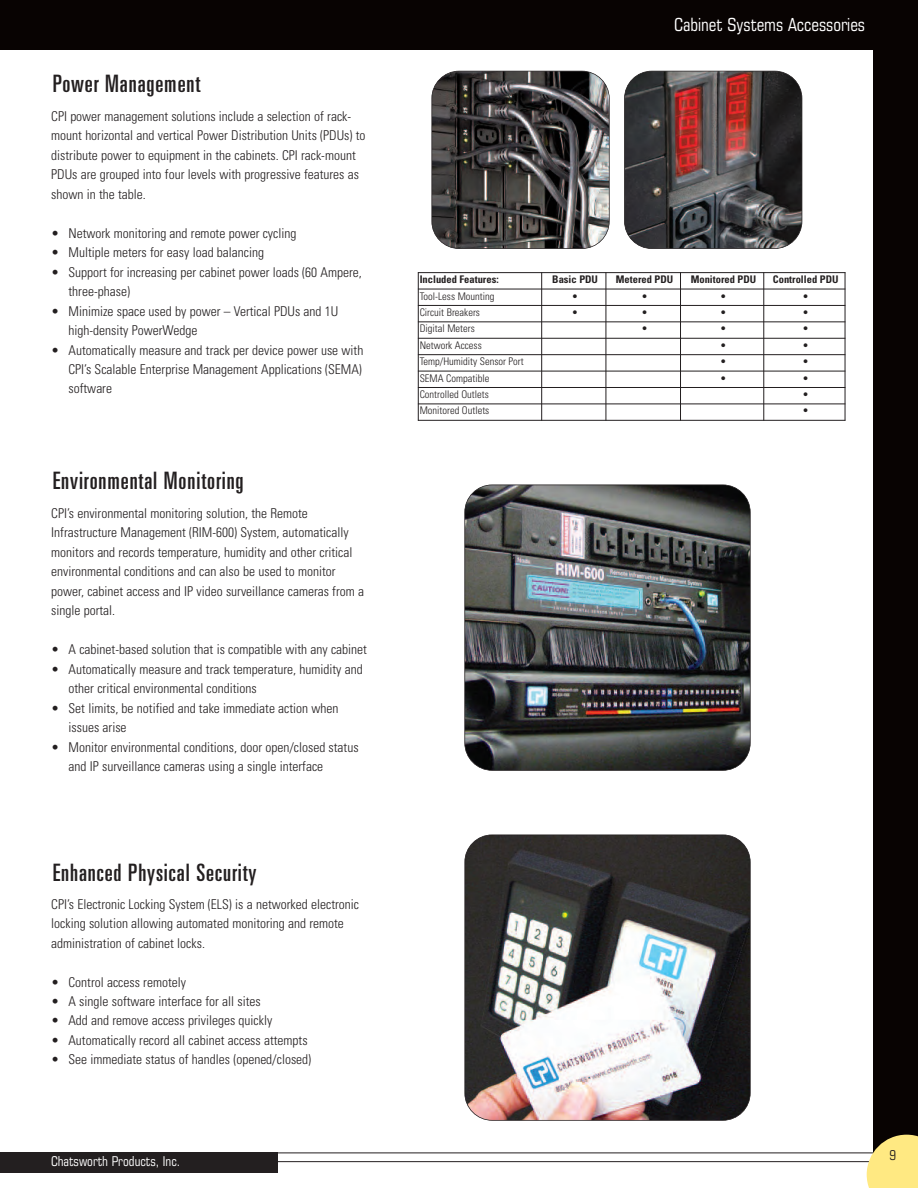
<style>
.page{position:relative;width:918px;height:1188px;background:#fff}
.page>*{position:absolute;margin:0;border:0;box-sizing:border-box;transform-origin:0 0}
.t1{font:ultra-condensed 24px "Univers LT Std";letter-spacing:.035em;color:#231f20}
.t2{font:condensed 18px "Square 721 BT";color:#fff}
.t3{font:300 condensed 13.5px/19.5px "Univers LT Std";color:#231f20}
.t4{font:condensed 13.5px "Square 721 BT";color:#fff}
.t5{font:condensed 13.5px "Square 721 BT";color:#231f20}
.t6{font:300 condensed 10.5px "Univers LT Std";color:#231f20}
.t7{font:700 condensed 10.5px "Univers LT Std";color:#231f20}
</style>
<div class="page">
<div style="left:873px;top:0;width:45px;height:1186px;background:#080302"></div>
<div style="left:0;top:0;width:918px;height:50px;background:#080302"></div>
<hr style="left:418px;top:272px;width:1px;height:149px;background:#231f20">
<hr style="left:541px;top:272px;width:1px;height:149px;background:#231f20">
<hr style="left:606px;top:272px;width:1px;height:149px;background:#231f20">
<hr style="left:680px;top:272px;width:1px;height:149px;background:#231f20">
<hr style="left:763px;top:272px;width:1px;height:149px;background:#231f20">
<hr style="left:845px;top:272px;width:1px;height:149px;background:#231f20">
<hr style="left:418px;top:272px;width:427px;height:1px;background:#231f20">
<hr style="left:418px;top:289px;width:427px;height:1px;background:#231f20">
<hr style="left:418px;top:305px;width:427px;height:1px;background:#231f20">
<hr style="left:418px;top:321px;width:427px;height:1px;background:#231f20">
<hr style="left:418px;top:338px;width:427px;height:1px;background:#231f20">
<hr style="left:418px;top:354px;width:427px;height:1px;background:#231f20">
<hr style="left:418px;top:371px;width:427px;height:1px;background:#231f20">
<hr style="left:418px;top:387px;width:427px;height:1px;background:#231f20">
<hr style="left:418px;top:404px;width:427px;height:1px;background:#231f20">
<hr style="left:418px;top:420px;width:427px;height:1px;background:#231f20">
<img style="left:432px;top:72px;width:177px;height:177px;border-radius:27px">
<div style="left:431px;top:71px;width:179px;height:178px;border:2px solid #231f20;border-radius:28px"></div>
<img style="left:625px;top:71px;width:177px;height:178px;border-radius:27px">
<div style="left:624px;top:71px;width:178px;height:178px;border:2px solid #231f20;border-radius:28px"></div>
<img style="left:465px;top:485px;width:285px;height:285px;border-radius:27px">
<div style="left:464px;top:485px;width:287px;height:286px;border:2px solid #231f20;border-radius:28px"></div>
<img style="left:465px;top:835px;width:285px;height:285px;border-radius:27px">
<div style="left:464px;top:835px;width:287px;height:286px;border:2px solid #231f20;border-radius:28px"></div>
<hr style="left:0;top:1153px;width:918px;height:1px;background:#231f20">
<hr style="left:0;top:1161px;width:918px;height:1px;background:#231f20">
<div style="left:0;top:1152px;width:278px;height:21px;background:#231f20"></div>
<svg style="left:867px;top:1135px;width:51px;height:53px"></svg>
<div style="left:888px;top:1148px;width:30px;height:29px;background:#ffe982"></div>
<h1 class="t1" style="left:53px;top:74px;width:149px">Power Management</h1>
<p class="t3" style="left:51px;top:107px;width:316px">CPI power management solutions include a selection of rack&shy;mount horizontal and vertical Power Distribution Units (PDUs) to distribute power to equipment in the cabinets. CPI rack-mount PDUs are grouped into four levels with progressive features as shown in the table.</p>
<p class="t3" style="left:51px;top:224px;width:247px">• Network monitoring and remote power cycling</p>
<p class="t3" style="left:51px;top:244px;width:214px">• Multiple meters for easy load balancing</p>
<p class="t3" style="left:69px;top:263px;width:295px;text-indent:-17px">• Support for increasing per cabinet power loads (60 Ampere, three-phase)</p>
<p class="t3" style="left:69px;top:302px;width:271px;text-indent:-17px">• Minimize space used by power – Vertical PDUs and 1U high-density PowerWedge</p>
<p class="t3" style="left:69px;top:341px;width:296px;text-align:justify;text-indent:-17px">• Automatically measure and track per device power use with CPI’s Scalable Enterprise Management Applications (SEMA) software</p>
<h1 class="t1" style="left:53px;top:472px;width:192px">Environmental Monitoring</h1>
<p class="t3" style="left:51px;top:504px;width:314px">CPI’s environmental monitoring solution, the Remote Infrastructure Management (RIM-600) System, automatically monitors and records temperature, humidity and other critical environmental conditions and can also be used to monitor power, cabinet access and IP video surveillance cameras from a single portal.</p>
<p class="t3" style="left:51px;top:641px;width:317px">• A cabinet-based solution that is compatible with any cabinet</p>
<p class="t3" style="left:69px;top:660px;width:296px;text-indent:-17px">• Automatically measure and track temperature, humidity and other critical environmental conditions</p>
<p class="t3" style="left:69px;top:699px;width:271px;text-indent:-17px">• Set limits, be notified and take immediate action when issues arise</p>
<p class="t3" style="left:69px;top:738px;width:292px;text-indent:-17px">• Monitor environmental conditions, door open/closed status and IP surveillance cameras using a single interface</p>
<h1 class="t1" style="left:53px;top:863px;width:205px">Enhanced Physical Security</h1>
<p class="t3" style="left:51px;top:895px;width:309px">CPI’s Electronic Locking System (ELS) is a networked electronic locking solution allowing automated monitoring and remote administration of cabinet locks.</p>
<p class="t3" style="left:51px;top:973px;width:136px">• Control access remotely</p>
<p class="t3" style="left:51px;top:993px;width:211px">• A single software interface for all sites</p>
<p class="t3" style="left:51px;top:1012px;width:223px">• Add and remove access privileges quickly</p>
<p class="t3" style="left:51px;top:1032px;width:258px">• Automatically record all cabinet access attempts</p>
<p class="t3" style="left:51px;top:1051px;width:262px">• See immediate status of handles (opened/closed)</p>
<p class="t4" style="left:51px;top:1156px;width:131px">Chatsworth Products, Inc.</p>
<h2 class="t2" style="left:674px;top:18px;width:192px">Cabinet Systems Accessories</h2>
<p class="t7" style="left:420px;top:276px;width:80px">Included Features:</p>
<p class="t7" style="left:552px;top:276px;width:47px">Basic PDU</p>
<p class="t7" style="left:616px;top:276px;width:59px">Metered PDU</p>
<p class="t7" style="left:691px;top:276px;width:67px">Monitored PDU</p>
<p class="t7" style="left:773px;top:276px;width:67px">Controlled PDU</p>
<p class="t6" style="left:420px;top:292px;width:76px">Tool-Less Mounting</p>
<p class="t6" style="left:572px;top:292px;width:8px">•</p>
<p class="t6" style="left:641px;top:292px;width:8px">•</p>
<p class="t6" style="left:720px;top:292px;width:8px">•</p>
<p class="t6" style="left:803px;top:292px;width:8px">•</p>
<p class="t6" style="left:420px;top:308px;width:62px">Circuit Breakers</p>
<p class="t6" style="left:572px;top:308px;width:8px">•</p>
<p class="t6" style="left:641px;top:308px;width:8px">•</p>
<p class="t6" style="left:720px;top:308px;width:8px">•</p>
<p class="t6" style="left:803px;top:308px;width:8px">•</p>
<p class="t6" style="left:420px;top:325px;width:57px">Digital Meters</p>
<p class="t6" style="left:641px;top:325px;width:8px">•</p>
<p class="t6" style="left:720px;top:325px;width:8px">•</p>
<p class="t6" style="left:803px;top:325px;width:8px">•</p>
<p class="t6" style="left:420px;top:341px;width:64px">Network Access</p>
<p class="t6" style="left:720px;top:341px;width:8px">•</p>
<p class="t6" style="left:803px;top:341px;width:8px">•</p>
<p class="t6" style="left:420px;top:358px;width:106px">Temp/Humidity Sensor Port</p>
<p class="t6" style="left:720px;top:358px;width:8px">•</p>
<p class="t6" style="left:803px;top:358px;width:8px">•</p>
<p class="t6" style="left:420px;top:374px;width:71px">SEMA Compatible</p>
<p class="t6" style="left:720px;top:374px;width:8px">•</p>
<p class="t6" style="left:803px;top:374px;width:8px">•</p>
<p class="t6" style="left:420px;top:390px;width:71px">Controlled Outlets</p>
<p class="t6" style="left:803px;top:390px;width:8px">•</p>
<p class="t6" style="left:420px;top:407px;width:71px">Monitored Outlets</p>
<p class="t6" style="left:803px;top:407px;width:8px">•</p>
<p class="t5" style="left:890px;top:1150px;width:8px">9</p>
</div>
